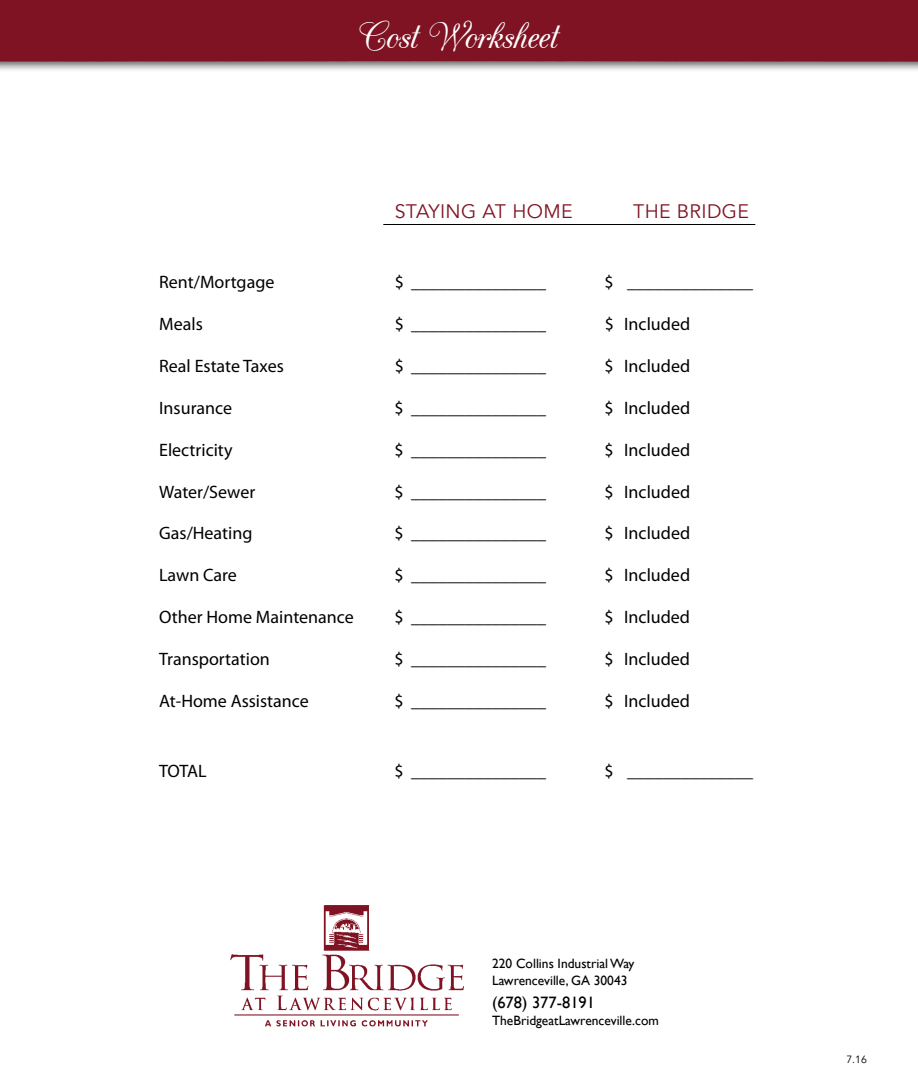
<style>
.page{position:relative;width:918px;height:1080px;background:#fff}
.page>*{position:absolute;margin:0;border:0;box-sizing:border-box;transform-origin:0 0}
.t1{font:45px "CAC Champagne";letter-spacing:-.02em;color:#fff;scale:1.06 1}
.t2{font:19.5px "Avenir";letter-spacing:.02em;color:#801323}
.t3{font:18px "Myriad Pro";color:#000}
.t4{font:16.5px "Gill Sans";color:#000}
.t5{font:13.5px/16.5px "Gill Sans";color:#000}
.t6{font:10.5px "Avenir";color:#000}
</style>
<div class="page">
<div style="left:0;top:0;width:918px;height:72px;background:#000;opacity:.6"></div>
<div style="left:0;top:0;width:918px;height:61px;background:#801323"></div>
<img style="left:231px;top:905px;width:233px;height:122px">
<hr style="left:383px;top:224px;width:372px;height:1px;background:#000">
<h1 class="t1" style="left:359px;top:14px;width:189px">Cost Worksheet</h1>
<p class="t2" style="left:395px;top:200px;width:180px">STAYING AT HOME</p>
<p class="t2" style="left:633px;top:200px;width:117px">THE BRIDGE</p>
<p class="t3" style="left:159px;top:271px;width:117px">Rent/Mortgage</p>
<p class="t3" style="left:395px;top:271px;width:153px">$ _______________</p>
<p class="t3" style="left:605px;top:271px;width:150px">$ ______________</p>
<p class="t3" style="left:159px;top:313px;width:45px">Meals</p>
<p class="t3" style="left:395px;top:313px;width:153px">$ _______________</p>
<p class="t3" style="left:605px;top:313px;width:87px">$ Included</p>
<p class="t3" style="left:159px;top:355px;width:126px">Real Estate Taxes</p>
<p class="t3" style="left:395px;top:355px;width:153px">$ _______________</p>
<p class="t3" style="left:605px;top:355px;width:87px">$ Included</p>
<p class="t3" style="left:159px;top:397px;width:74px">Insurance</p>
<p class="t3" style="left:395px;top:397px;width:153px">$ _______________</p>
<p class="t3" style="left:605px;top:397px;width:87px">$ Included</p>
<p class="t3" style="left:159px;top:439px;width:75px">Electricity</p>
<p class="t3" style="left:395px;top:439px;width:153px">$ _______________</p>
<p class="t3" style="left:605px;top:439px;width:87px">$ Included</p>
<p class="t3" style="left:159px;top:480px;width:98px">Water/Sewer</p>
<p class="t3" style="left:395px;top:480px;width:153px">$ _______________</p>
<p class="t3" style="left:605px;top:480px;width:87px">$ Included</p>
<p class="t3" style="left:159px;top:522px;width:95px">Gas/Heating</p>
<p class="t3" style="left:395px;top:522px;width:153px">$ _______________</p>
<p class="t3" style="left:605px;top:522px;width:87px">$ Included</p>
<p class="t3" style="left:159px;top:564px;width:79px">Lawn Care</p>
<p class="t3" style="left:395px;top:564px;width:153px">$ _______________</p>
<p class="t3" style="left:605px;top:564px;width:87px">$ Included</p>
<p class="t3" style="left:159px;top:606px;width:196px">Other Home Maintenance</p>
<p class="t3" style="left:395px;top:606px;width:153px">$ _______________</p>
<p class="t3" style="left:605px;top:606px;width:87px">$ Included</p>
<p class="t3" style="left:159px;top:648px;width:112px">Transportation</p>
<p class="t3" style="left:395px;top:648px;width:153px">$ _______________</p>
<p class="t3" style="left:605px;top:648px;width:87px">$ Included</p>
<p class="t3" style="left:159px;top:690px;width:151px">At-Home Assistance</p>
<p class="t3" style="left:395px;top:690px;width:153px">$ _______________</p>
<p class="t3" style="left:605px;top:690px;width:87px">$ Included</p>
<p class="t3" style="left:159px;top:760px;width:49px">TOTAL</p>
<p class="t3" style="left:395px;top:760px;width:153px">$ _______________</p>
<p class="t3" style="left:605px;top:760px;width:150px">$ ______________</p>
<p class="t5" style="left:492px;top:955px;width:144px">220 Collins Industrial Way<br>Lawrenceville, GA 30043</p>
<p class="t4" style="left:492px;top:993px;width:105px">(678) 377-8191</p>
<p class="t5" style="left:492px;top:1012px;width:168px">TheBridgeatLawrenceville.com</p>
<p class="t6" style="left:846px;top:1053px;width:22px">7.16</p>
</div>
